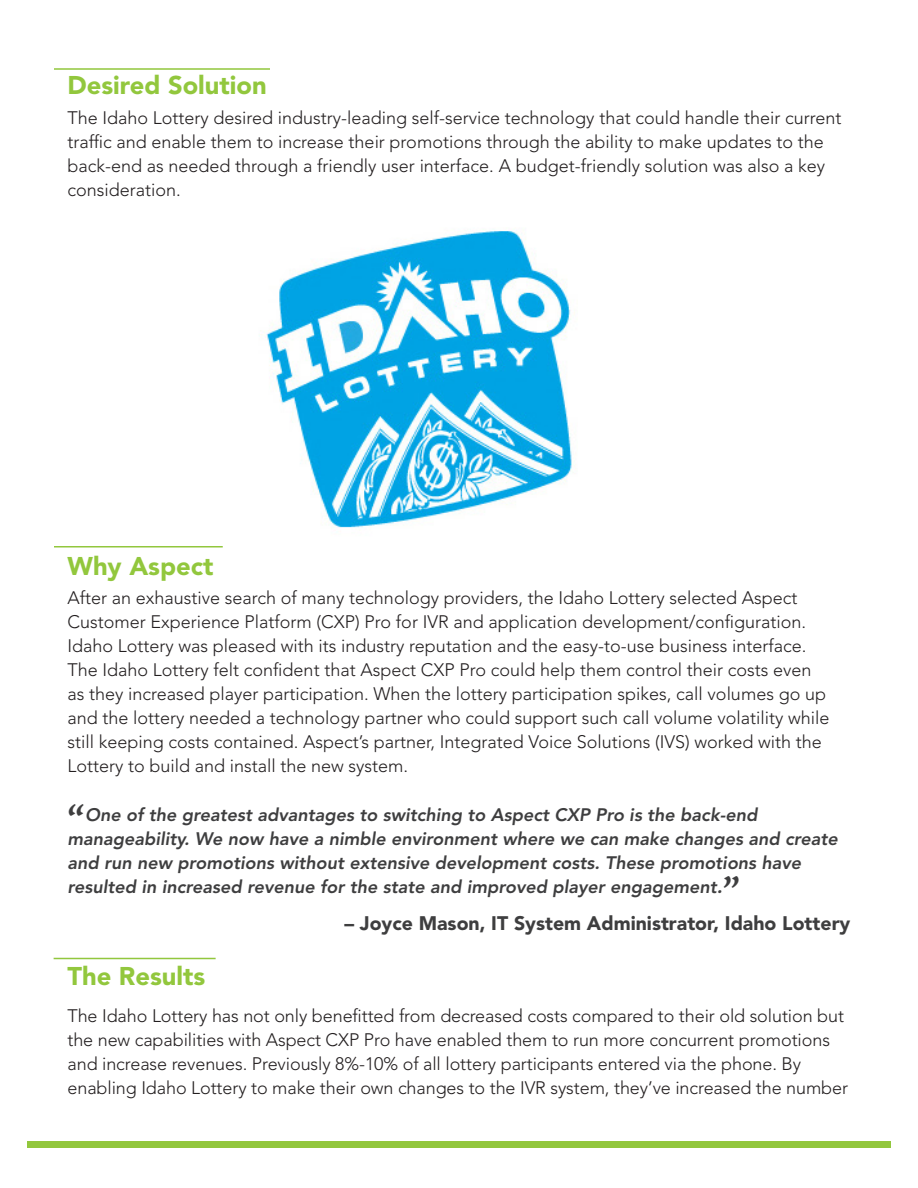
<style>
.page{position:relative;width:918px;height:1188px;background:#fff}
.page>*{position:absolute;margin:0;border:0;box-sizing:border-box;transform-origin:0 0}
.Subhead_Green{font:900 25.5px "Avenir LT Std";color:#92c73d}
.Body{font:900 25.5px "Avenir LT Std";color:#92c73d}
.Quotes{font:900 19.5px "Avenir LT Std";color:#3e3e3f}
.Body-2{font:300 18px/24px "Avenir LT Std";color:#231f20}
.Quotes-2{font:italic 800 18px/24px "Avenir LT Std";color:#3e3e3f}
.s1{font-family:"Warnock Pro";font-weight:700;font-style:normal;font-size:39px}
.s2{font-size:19.5px}
</style>
<div class="page">
<hr style="left:54px;top:958px;width:162px;height:1px;background:#92c73d">
<hr style="left:54px;top:546px;width:169px;height:2px;background:#92c73d">
<div style="left:27px;top:1142px;width:864px;height:6px;background:#92c73d"></div>
<img style="left:260px;top:230px;width:316px;height:298px">
<hr style="left:54px;top:68px;width:216px;height:2px;background:#92c73d">
<p class="Subhead_Green" style="left:68px;top:70px;width:201px">Desired Solution</p>
<p class="Body-2" style="left:68px;top:106px;width:775px">The Idaho Lottery desired industry-leading self-service technology that could handle their current traffic and enable them to increase their promotions through the ability to make updates to the back-end as needed through a friendly user interface. A budget-friendly solution was also a key consideration.</p>
<p class="Subhead_Green" style="left:68px;top:550px;width:147px">Why Aspect</p>
<p class="Body-2" style="left:68px;top:586px;width:764px">After an exhaustive search of many technology providers, the Idaho Lottery selected Aspect Customer Experience Platform (CXP) Pro for IVR and application development/configuration.<br>Idaho Lottery was pleased with its industry reputation and the easy-to-use business interface.<br>The Idaho Lottery felt confident that Aspect CXP Pro could help them control their costs even as they increased player participation. When the lottery participation spikes, call volumes go up and the lottery needed a technology partner who could support such call volume volatility while still keeping costs contained. Aspect’s partner, Integrated Voice Solutions (IVS) worked with the Lottery to build and install the new system.</p>
<p class="Quotes-2" style="left:68px;top:803px;width:772px"><span class="s1">“</span>One of the greatest advantages to switching to Aspect CXP Pro is the back-end manageability. We now have a nimble environment where we can make changes and create and run new promotions without extensive development costs. These promotions have resulted in increased revenue for the state and improved player engagement<span class="s2">.</span><span class="s1">”</span></p>
<p class="Quotes" style="left:344px;top:911px;width:508px">– Joyce Mason, IT System Administrator, Idaho Lottery</p>
<p class="Body" style="left:68px;top:961px;width:139px">The Results</p>
<p class="Body-2" style="left:68px;top:1004px;width:782px">The Idaho Lottery has not only benefitted from decreased costs compared to their old solution but the new capabilities with Aspect CXP Pro have enabled them to run more concurrent promotions and increase revenues. Previously 8%-10% of all lottery participants entered via the phone. By enabling Idaho Lottery to make their own changes to the IVR system, they’ve increased the number</p>
</div>
